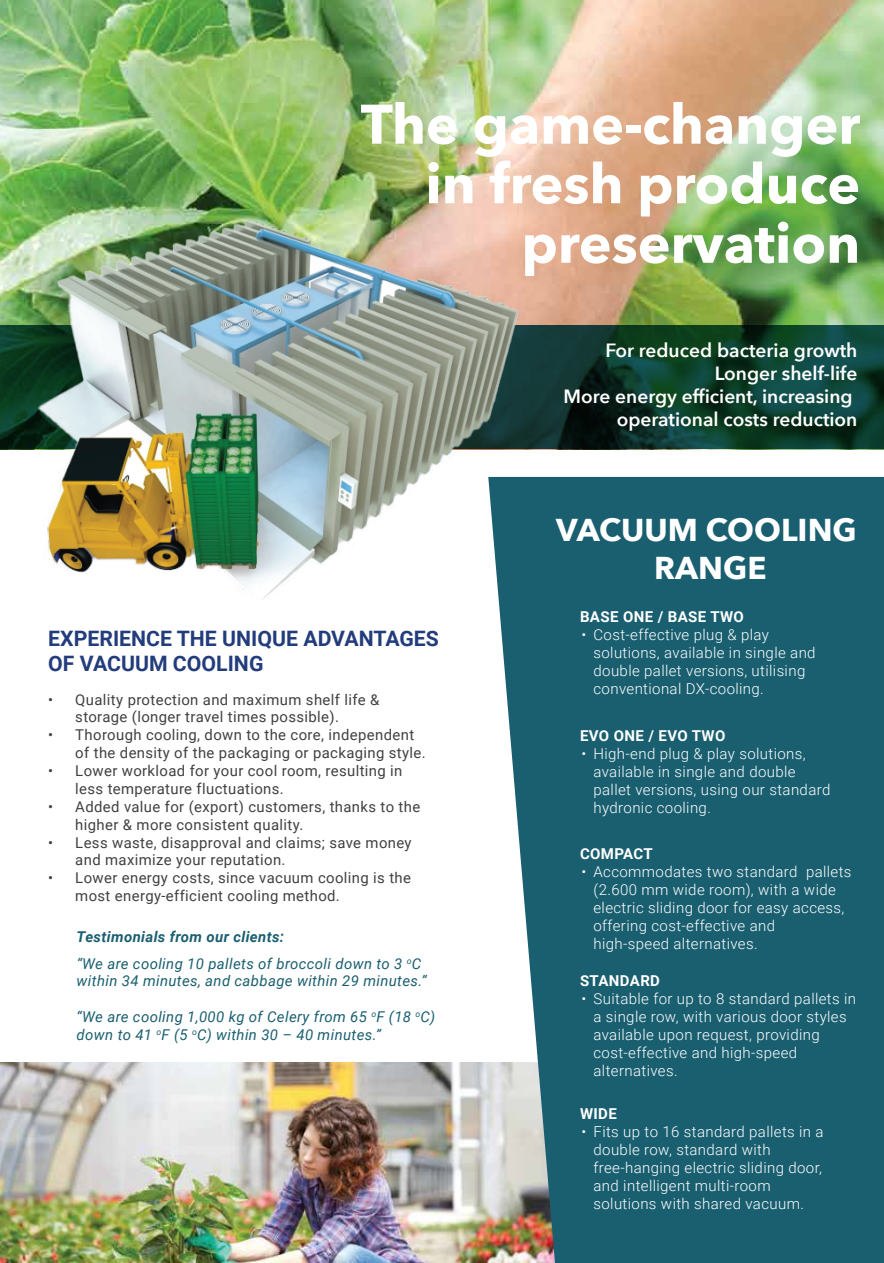
<style>
.page{position:relative;width:884px;height:1263px;background:#fff}
.page>*{position:absolute;margin:0;border:0;box-sizing:border-box;transform-origin:0 0}
.t1{font:700 55.2px/59.6px "Avenir Next";color:#fff;text-align:right}
.t2{font:700 31.5px/37.8px "Avenir Next";color:#fff;text-align:center}
.t3{font:700 21.3px/25.5px "Roboto";color:#233d7c}
.t4{font:600 19.2px/23px "Avenir Next";color:#fff;text-align:right}
.t5{font:300 15px/18px "Roboto";letter-spacing:.025em;color:#fff}
.t6{font:700 15px "Roboto";letter-spacing:.025em;color:#fff}
.t7{font:14.85px/17.9px "Roboto";letter-spacing:.025em;color:#414042}
.t8{font:italic 14.85px/17.9px "Roboto";letter-spacing:.025em;color:#1a5f70}
.t9{font:italic 700 14.85px "Roboto";letter-spacing:.025em;color:#1a5f70}
</style>
<div class="page">
<img style="left:0;top:0;width:884px;height:326px">
<img style="left:0;top:1062px;width:488px;height:201px">
<svg style="left:519px;top:326px;width:365px;height:123px;background:#0d392c"></svg>
<svg style="left:488px;top:477px;width:395px;height:786px;background:#2b6978"></svg>
<img style="left:67px;top:221px;width:452px;height:378px">
<img style="left:0;top:138px;width:67px;height:429px">
<h1 class="t1" style="left:361px;top:94px;width:501px">The game-changer in fresh produce preservation</h1>
<p class="t4" style="left:563px;top:338px;width:295px">For reduced bacteria growth<br>Longer shelf-life<br>More energy efficient, increasing operational costs reduction</p>
<h3 class="t3" style="left:48px;top:625px;width:392px">EXPERIENCE THE UNIQUE ADVANTAGES<br>OF VACUUM COOLING</h3>
<p class="t7" style="left:75px;top:690px;width:305px;text-indent:-27px">• Quality protection and maximum shelf life &amp; storage (longer travel times possible).</p>
<p class="t7" style="left:75px;top:725px;width:352px;text-indent:-27px">• Thorough cooling, down to the core, independent of the density of the packaging or packaging style.</p>
<p class="t7" style="left:75px;top:761px;width:328px;text-indent:-27px">• Lower workload for your cool room, resulting in less temperature fluctuations.</p>
<p class="t7" style="left:75px;top:797px;width:346px;text-indent:-27px">• Added value for (export) customers, thanks to the higher &amp; more consistent quality.</p>
<p class="t7" style="left:75px;top:833px;width:338px;text-indent:-27px">• Less waste, disapproval and claims; save money and maximize your reputation.</p>
<p class="t7" style="left:75px;top:868px;width:337px;text-indent:-27px">• Lower energy costs, since vacuum cooling is the most energy-efficient cooling method.</p>
<p class="t9" style="left:77px;top:926px;width:209px">Testimonials from our clients:</p>
<p class="t8" style="left:77px;top:954px;width:351px">“We are cooling 10 pallets of broccoli down to 3 <sup>o</sup>C within 34 minutes, and cabbage within 29 minutes.”</p>
<p class="t8" style="left:77px;top:1007px;width:360px">“We are cooling 1,000 kg of Celery from 65 <sup>o</sup>F (18 <sup>o</sup>C) down to 41 <sup>o</sup>F (5 <sup>o</sup>C) within 30 – 40 minutes.”</p>
<h2 class="t2" style="left:556px;top:511px;width:302px">VACUUM COOLING<br>RANGE</h2>
<p class="t6" style="left:580px;top:606px;width:165px">BASE ONE / BASE TWO</p>
<p class="t5" style="left:593px;top:625px;width:224px;text-indent:-12px">• Cost-effective plug &amp; play solutions, available in single and double pallet versions, utilising conventional DX-cooling.</p>
<p class="t6" style="left:580px;top:725px;width:147px">EVO ONE / EVO TWO</p>
<p class="t5" style="left:593px;top:744px;width:238px;text-indent:-12px">• High-end plug &amp; play solutions, available in single and double pallet versions, using our standard hydronic cooling.</p>
<p class="t6" style="left:580px;top:843px;width:74px">COMPACT</p>
<p class="t5" style="left:593px;top:862px;width:259px;text-indent:-12px">• Accommodates two standard pallets (2.600 mm wide room), with a wide electric sliding door for easy access, offering cost-effective and high-speed alternatives.</p>
<p class="t6" style="left:580px;top:970px;width:81px">STANDARD</p>
<p class="t5" style="left:593px;top:989px;width:264px;text-indent:-12px">• Suitable for up to 8 standard pallets in a single row, with various door styles available upon request, providing cost-effective and high-speed alternatives.</p>
<p class="t6" style="left:580px;top:1103px;width:38px">WIDE</p>
<p class="t5" style="left:593px;top:1122px;width:232px;text-indent:-12px">• Fits up to 16 standard pallets in a double row, standard with free-hanging electric sliding door, and intelligent multi-room solutions with shared vacuum.</p>
</div>
